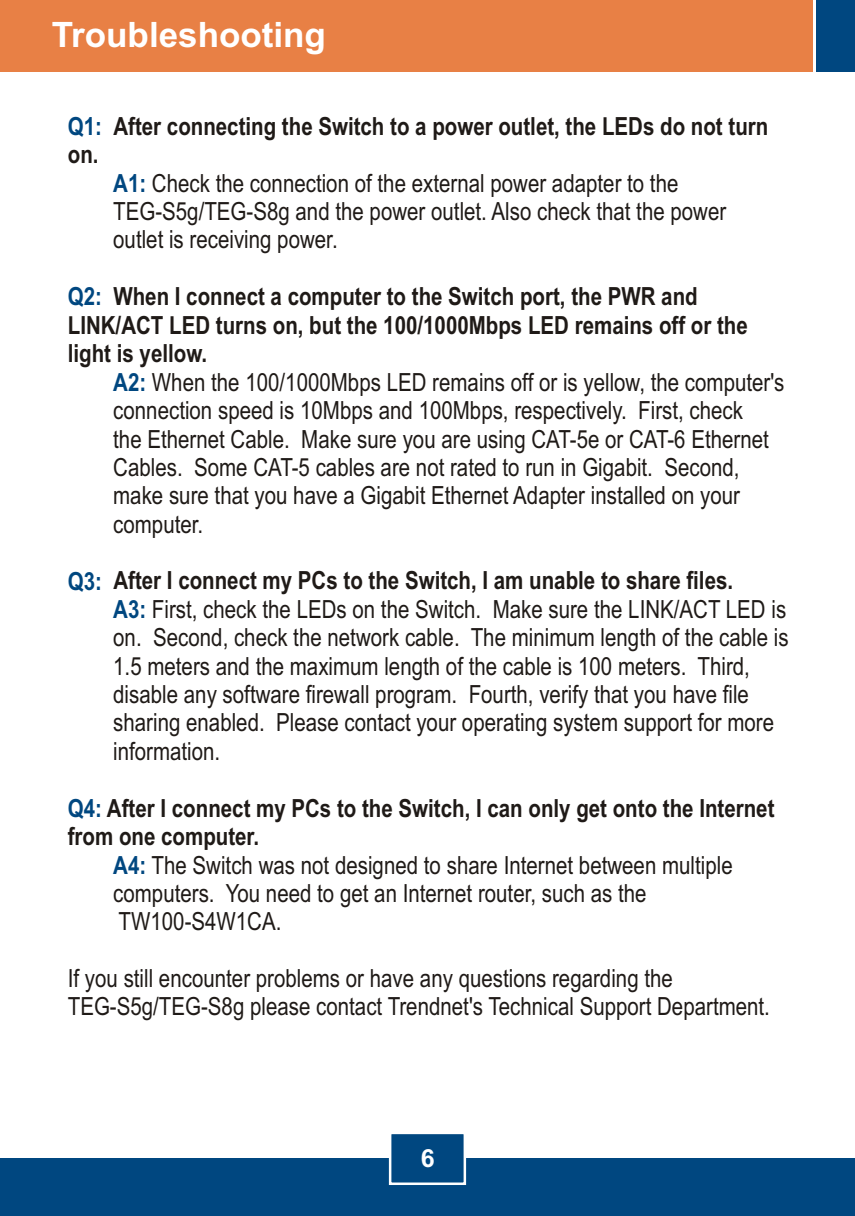
<style>
.page{position:relative;width:855px;height:1216px;background:#fff}
.page>*{position:absolute;margin:0;border:0;box-sizing:border-box;transform-origin:0 0}
.t1{font:700 35px "Arial";color:#fff}
.t2{font:25px/28.2px "Arial Narrow";color:#1f1a17}
.t3{font:700 25px/28.5px "Arial Narrow";color:#1f1a17}
.t4{font:700 25px "Arial Narrow";color:#004780}
.t5{font:700 25px "Arial";color:#fff}
.s1{font-weight:700;color:#004780}
.s2{color:#004780}
</style>
<div class="page">
<div style="left:0;top:1159px;width:855px;height:57px;background:#004780"></div>
<div style="left:0;top:0;width:813px;height:72px;background:#e88045"></div>
<div style="left:816px;top:0;width:39px;height:72px;background:#004780"></div>
<svg style="left:388px;top:1134px;width:79px;height:51px"></svg>
<h1 class="t1" style="left:52px;top:21px;width:276px">Troubleshooting</h1>
<p class="t4" style="left:68px;top:116px;width:36px">Q1:</p>
<p class="t3" style="left:68px;top:142px;width:32px">on.</p>
<p class="t3" style="left:113px;top:114px;width:656px">After connecting the Switch to a power outlet, the LEDs do not turn</p>
<p class="t2" style="left:113px;top:171px;width:567px"><span class="s1">A1:</span> Check the connection of the external power adapter to the</p>
<p class="t2" style="left:113px;top:199px;width:615px">TEG-S5g/TEG-S8g and the power outlet. Also check that the power outlet is receiving power.</p>
<p class="t3" style="left:68px;top:285px;width:682px;text-indent:46px">When I connect a computer to the Switch port, the PWR and<br>LINK/ACT LED turns on, but the 100/1000Mbps LED remains off or the light is yellow.</p>
<p class="t2" style="left:113px;top:399px;width:657px">connection speed is 10Mbps and 100Mbps, respectively. First, check the Ethernet Cable. Make sure you are using CAT-5e or CAT-6 Ethernet Cables. Some CAT-5 cables are not rated to run in Gigabit. Second, make sure that you have a Gigabit Ethernet Adapter installed on your computer.</p>
<p class="t3" style="left:113px;top:569px;width:621px">After I connect my PCs to the Switch, I am unable to share files.</p>
<p class="t2" style="left:113px;top:626px;width:30px">on.</p>
<p class="t4" style="left:68px;top:287px;width:36px">Q2:</p>
<p class="t2" style="left:113px;top:370px;width:673px"><span class="s1">A2:</span> When the 100/1000Mbps LED remains off or is yellow, the computer's</p>
<p class="t4" style="left:68px;top:571px;width:36px">Q3:</p>
<p class="t2" style="left:113px;top:597px;width:675px"><span class="s1">A3:</span> First, check the LEDs on the Switch. Make sure the LINK/ACT LED is</p>
<p class="t2" style="left:113px;top:626px;width:677px;text-indent:40px">Second, check the network cable. The minimum length of the cable is 1.5 meters and the maximum length of the cable is 100 meters. Third, disable any software firewall program. Fourth, verify that you have file sharing enabled. Please contact your operating system support for more information.</p>
<p class="t3" style="left:68px;top:796px;width:708px"><span class="s2">Q4:</span> After I connect my PCs to the Switch, I can only get onto the Internet</p>
<p class="t2" style="left:113px;top:853px;width:621px"><span class="s1">A4:</span> The Switch was not designed to share Internet between multiple</p>
<p class="t3" style="left:68px;top:824px;width:193px">from one computer.</p>
<p class="t2" style="left:113px;top:881px;width:535px">computers. You need to get an Internet router, such as the<br>TW100-S4W1CA.</p>
<p class="t2" style="left:68px;top:966px;width:704px">If you still encounter problems or have any questions regarding the<br>TEG-S5g/TEG-S8g please contact Trendnet's Technical Support Department.</p>
<p class="t5" style="left:421px;top:1149px;width:15px">6</p>
</div>
